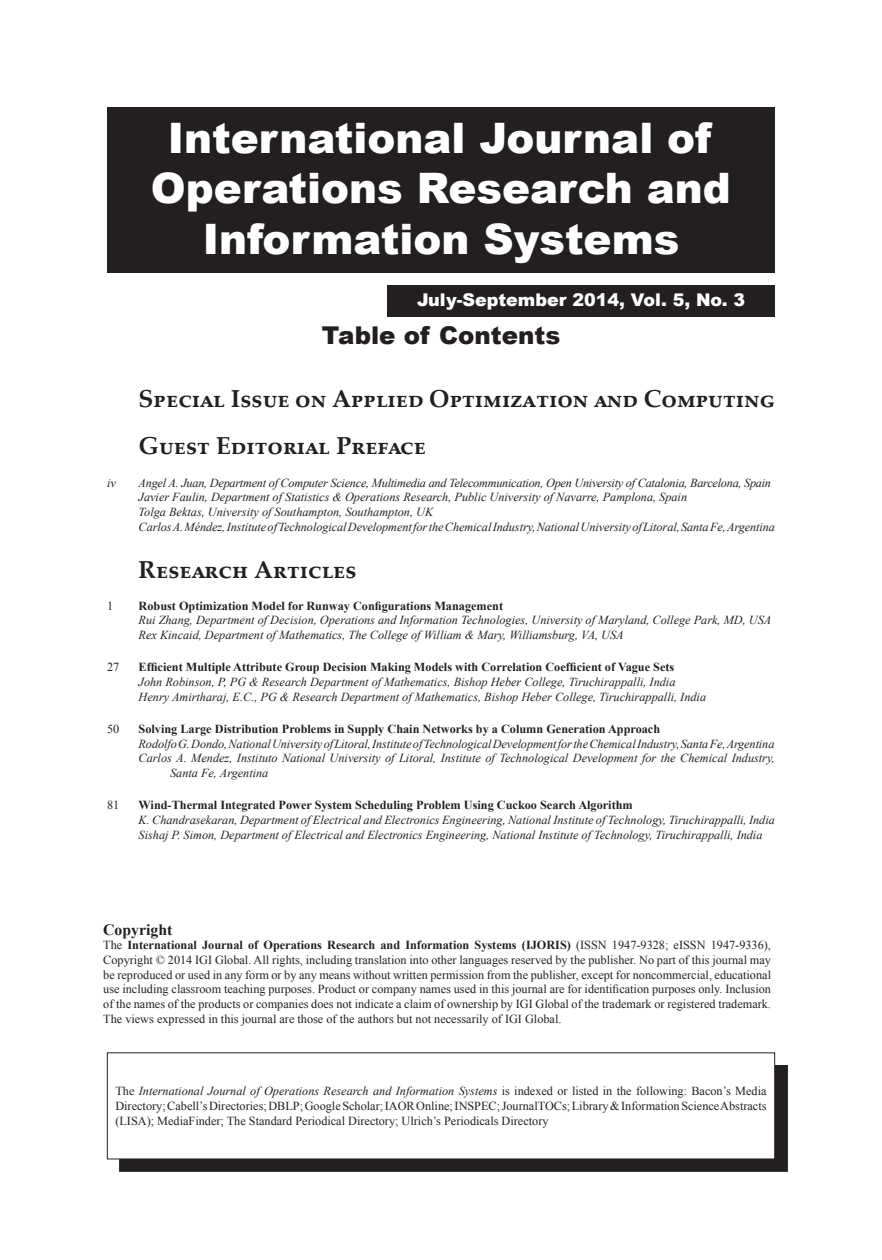
<style>
.page{position:relative;width:882px;height:1260px;background:#fff}
.page>*{position:absolute;margin:0;border:0;box-sizing:border-box;transform-origin:0 0}
.TocJournalTitle{font:900 42px/50.4px "Arial";color:#fff;text-align:center}
.Heading_medium{font:700 24.5px "Palatino Linotype";color:#231f20}
.t1{font:900 24.5px "Arial";color:#231f20}
.TocIssueInfo{font:900 17.5px "Arial";color:#fff}
.CopyrightHeading_med{font:700 15.75px "Times New Roman";color:#231f20}
.Affiliate_medium{font:italic 12.25px/14.7px "Times New Roman";color:#231f20}
.Copyright_medium{font:12.25px/14.7px "Times New Roman";color:#231f20;text-align:justify}
.Index_medium{font:12.25px/14.7px "Times New Roman";color:#231f20;text-align:justify}
.ArticleTitle_medium{font:700 12.25px "Times New Roman";color:#231f20}
.Preface_Affiliate_me{font:italic 12.25px "Times New Roman";letter-spacing:-.02em;color:#231f20}
.ArticleTitle_medium-2{font:12.25px "Times New Roman";color:#231f20}
.s1{font-weight:700}
.s2{font-style:italic}
</style>
<div class="page">
<div style="left:119px;top:1065px;width:668px;height:107px;background:#231f20"></div>
<div style="left:107px;top:1053px;width:668px;height:106px;background:#fff"></div>
<div style="left:387px;top:285px;width:388px;height:32px;background:#231f20"></div>
<div style="left:107px;top:107px;width:668px;height:165px;background:#231f20"></div>
<p class="TocJournalTitle" style="left:151px;top:111px;width:582px">International Journal of<br>Operations Research and<br>Information Systems</p>
<p class="TocIssueInfo" style="left:417px;top:287px;width:330px">July-September 2014, Vol. 5, No. 3</p>
<p class="t1" style="left:322px;top:318px;width:240px">Table of Contents</p>
<p class="Heading_medium" style="left:139px;top:382px;width:638px">Special Issue on Applied Optimization and Computing</p>
<p class="Heading_medium" style="left:139px;top:429px;width:289px">Guest Editorial Preface</p>
<p class="Preface_Affiliate_me" style="left:107px;top:474px;width:10px">iv</p>
<p class="Preface_Affiliate_me" style="left:139px;top:474px;width:634px">Angel A. Juan, Department of Computer Science, Multimedia and Telecommunication, Open University of Catalonia, Barcelona, Spain</p>
<p class="Affiliate_medium" style="left:139px;top:490px;width:550px">Javier Faulin, Department of Statistics &amp; Operations Research, Public University of Navarre, Pamplona, Spain</p>
<p class="Affiliate_medium" style="left:139px;top:504px;width:296px">Tolga Bektas, University of Southampton, Southampton, UK</p>
<p class="Affiliate_medium" style="left:139px;top:519px;width:638px">Carlos A. Méndez, Institute of Technological Development for the Chemical Industry, National University of Litoral, Santa Fe, Argentina</p>
<p class="Heading_medium" style="left:139px;top:552px;width:219px">Research Articles</p>
<p class="ArticleTitle_medium-2" style="left:107px;top:597px;width:8px">1</p>
<p class="ArticleTitle_medium" style="left:139px;top:597px;width:366px">Robust Optimization Model for Runway Configurations Management</p>
<p class="Affiliate_medium" style="left:139px;top:613px;width:634px">Rui Zhang, Department of Decision, Operations and Information Technologies, University of Maryland, College Park, MD, USA</p>
<p class="Affiliate_medium" style="left:139px;top:627px;width:487px">Rex Kincaid, Department of Mathematics, The College of William &amp; Mary, Williamsburg, VA, USA</p>
<p class="ArticleTitle_medium-2" style="left:107px;top:659px;width:14px">27</p>
<p class="ArticleTitle_medium" style="left:139px;top:659px;width:537px">Efficient Multiple Attribute Group Decision Making Models with Correlation Coefficient of Vague Sets</p>
<p class="Affiliate_medium" style="left:139px;top:674px;width:538px">John Robinson, P, PG &amp; Research Department of Mathematics, Bishop Heber College, Tiruchirappalli, India</p>
<p class="Affiliate_medium" style="left:139px;top:689px;width:569px">Henry Amirtharaj, E.C., PG &amp; Research Department of Mathematics, Bishop Heber College, Tiruchirappalli, India</p>
<p class="ArticleTitle_medium-2" style="left:107px;top:721px;width:14px">50</p>
<p class="ArticleTitle_medium" style="left:139px;top:720px;width:523px">Solving Large Distribution Problems in Supply Chain Networks by a Column Generation Approach</p>
<p class="Affiliate_medium" style="left:139px;top:736px;width:637px">Rodolfo G. Dondo, National University of Litoral, Institute of Technological Development for the Chemical Industry, Santa Fe, Argentina</p>
<p class="Affiliate_medium" style="left:170px;top:751px;width:606px;text-indent:-32px">Carlos A. Mendez, Instituto National University of Litoral, Institute of Technological Development for the Chemical Industry,<br>Santa Fe, Argentina</p>
<p class="ArticleTitle_medium-2" style="left:107px;top:797px;width:14px">81</p>
<p class="ArticleTitle_medium" style="left:139px;top:797px;width:496px">Wind-Thermal Integrated Power System Scheduling Problem Using Cuckoo Search Algorithm</p>
<p class="Affiliate_medium" style="left:139px;top:812px;width:638px">K. Chandrasekaran, Department of Electrical and Electronics Engineering, National Institute of Technology, Tiruchirappalli, India</p>
<p class="Affiliate_medium" style="left:139px;top:827px;width:625px">Sishaj P. Simon, Department of Electrical and Electronics Engineering, National Institute of Technology, Tiruchirappalli, India</p>
<p class="CopyrightHeading_med" style="left:103px;top:919px;width:71px">Copyright</p>
<p class="Copyright_medium" style="left:103px;top:938px;width:669px">The <span class="s1">International Journal of Operations Research and Information Systems (IJORIS)</span> (ISSN 1947-9328; eISSN 1947-9336), Copyright © 2014 IGI Global. All rights, including translation into other languages reserved by the publisher. No part of this journal may be reproduced or used in any form or by any means without written permission from the publisher, except for noncommercial, educational use including classroom teaching purposes. Product or company names used in this journal are for identification purposes only. Inclusion of the names of the products or companies does not indicate a claim of ownership by IGI Global of the trademark or registered trademark.<br>The views expressed in this journal are those of the authors but not necessarily of IGI Global.</p>
<p class="Index_medium" style="left:115px;top:1084px;width:653px">The <span class="s2">International Journal of Operations Research and Information Systems</span> is indexed or listed in the following: Bacon’s Media Directory; Cabell’s Directories; DBLP; Google Scholar; IAOR Online; INSPEC; JournalTOCs; Library &amp; Information Science Abstracts (LISA); MediaFinder; The Standard Periodical Directory; Ulrich’s Periodicals Directory</p>
</div>
